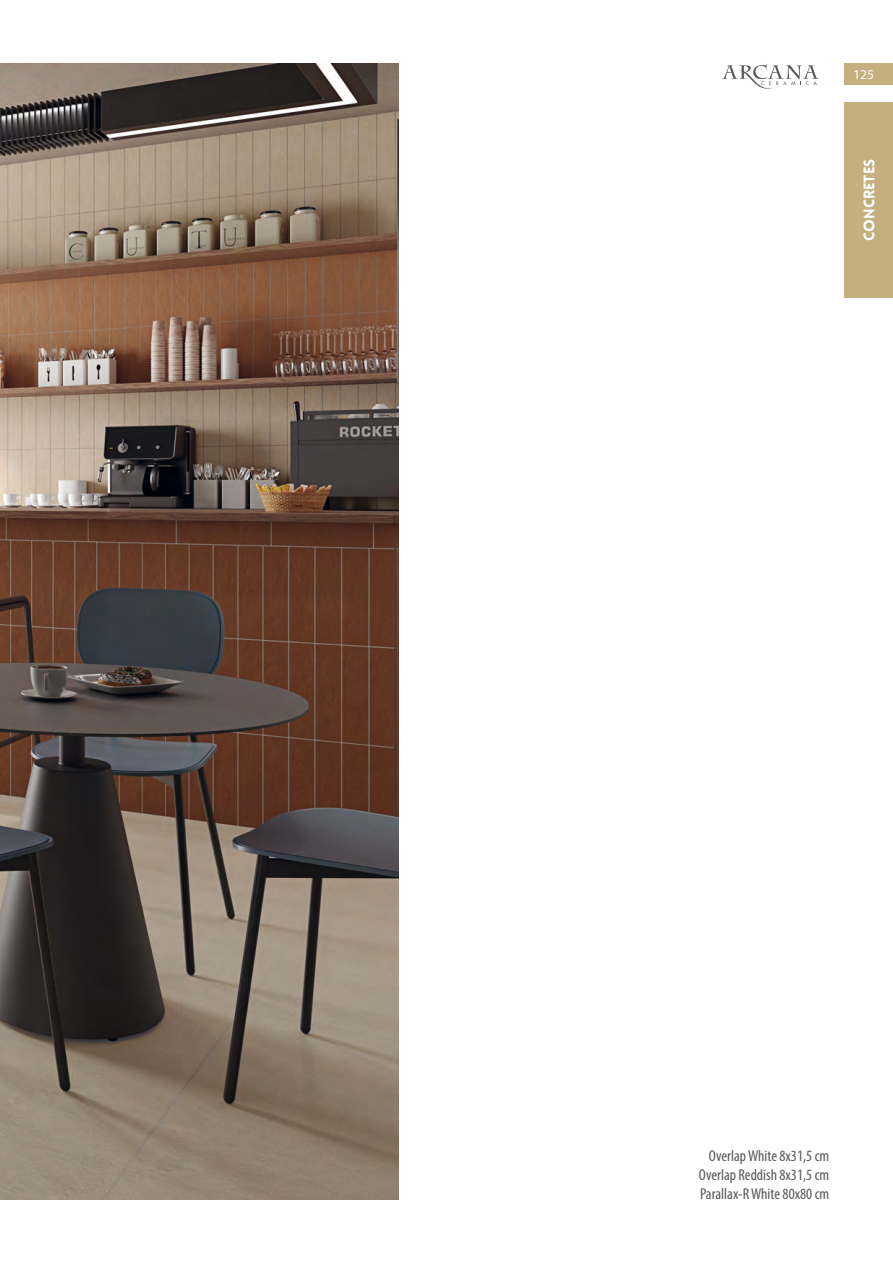
<style>
.page{position:relative;width:893px;height:1263px;background:#fff}
.page>*{position:absolute;margin:0;border:0;box-sizing:border-box;transform-origin:0 0}
.t1{font:condensed 15.75px/18.9px "Myriad Pro";color:#58585a;text-align:justify}
.t2{font:900 15px "Lovelo";color:#fff}
.t3{font:13.5px "Myriad Pro";color:#fff}
</style>
<div class="page">
<svg style="left:722px;top:64px;width:97px;height:25px"></svg>
<div style="left:845px;top:64px;width:48px;height:21px;background:#c6af7f"></div>
<div style="left:845px;top:102px;width:48px;height:196px;background:#c6af7f"></div>
<img style="left:0;top:64px;width:398px;height:1136px">
<p class="t3" style="left:853px;top:67px;width:22px">125</p>
<p class="t2" style="left:860px;top:241px;width:83px;rotate:-90deg">CONCRETES</p>
<p class="t1" style="left:699px;top:1146px;width:132px;text-indent:10px">Overlap White 8x31,5 cm Overlap Reddish 8x31,5 cm Parallax-R White 80x80 cm</p>
</div>
